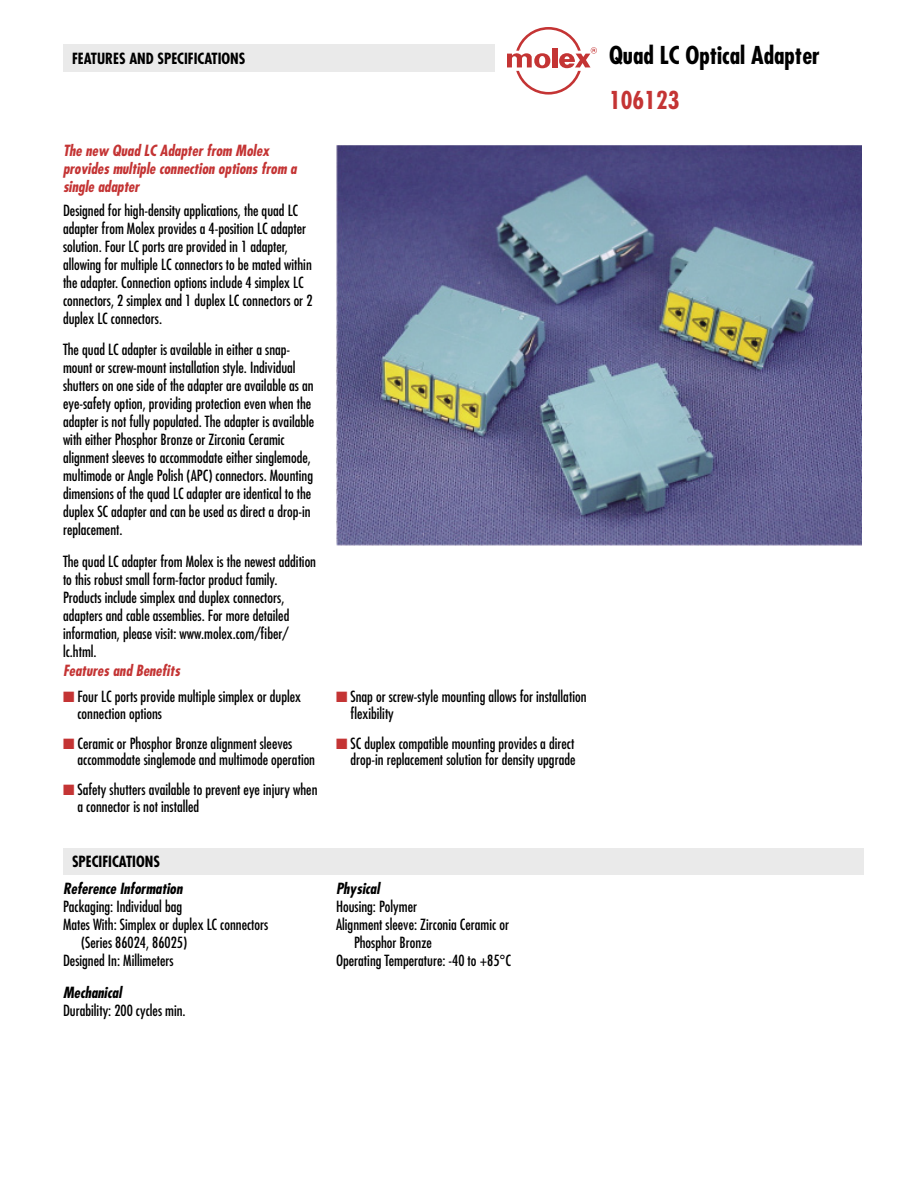
<style>
.page{position:relative;width:918px;height:1188px;background:#fff}
.page>*{position:absolute;margin:0;border:0;box-sizing:border-box;transform-origin:0 0}
.t1{font:700 condensed 24px "Futura";color:#000}
.t2{font:700 condensed 24px "Futura";color:#c43434}
.t3{font:condensed 15px/18px "Futura";color:#000}
.t4{font:italic 700 condensed 15px/18px "Futura";color:#c43434}
.t5{font:700 condensed 15px "Futura";color:#000}
.t6{font:italic 700 condensed 15px "Futura";color:#000}
.s1{color:#c43434}
</style>
<div class="page">
<div style="left:63px;top:45px;width:432px;height:27px;background:#eaeaea"></div>
<svg style="left:507px;top:27px;width:90px;height:68px"></svg>
<div style="left:63px;top:848px;width:801px;height:27px;background:#eaeaea"></div>
<img style="left:336px;top:144px;width:525px;height:402px">
<p class="t5" style="left:72px;top:49px;width:175px">FEATURES AND SPECIFICATIONS</p>
<h1 class="t1" style="left:609px;top:40px;width:212px">Quad LC Optical Adapter</h1>
<h1 class="t2" style="left:609px;top:85px;width:72px">106123</h1>
<p class="t4" style="left:63px;top:141px;width:235px">The new Quad LC Adapter from Molex provides multiple connection options from a single adapter</p>
<p class="t3" style="left:63px;top:201px;width:251px">Designed for high-density applications, the quad LC adapter from Molex provides a 4-position LC adapter solution. Four LC ports are provided in 1 adapter, allowing for multiple LC connectors to be mated within the adapter. Connection options include 4 simplex LC connectors, 2 simplex and 1 duplex LC connectors or 2 duplex LC connectors.</p>
<p class="t3" style="left:63px;top:340px;width:253px">The quad LC adapter is available in either a snap&shy;mount or screw-mount installation style. Individual shutters on one side of the adapter are available as an eye-safety option, providing protection even when the adapter is not fully populated. The adapter is available with either Phosphor Bronze or Zirconia Ceramic alignment sleeves to accommodate either singlemode, multimode or Angle Polish (APC) connectors. Mounting dimensions of the quad LC adapter are identical to the duplex SC adapter and can be used as direct a drop-in replacement.</p>
<p class="t3" style="left:63px;top:552px;width:255px">The quad LC adapter from Molex is the newest addition to this robust small form-factor product family.<br>Products include simplex and duplex connectors, adapters and cable assemblies. For more detailed information, please visit: www.molex.com/fiber/ lc.html.</p>
<p class="t4" style="left:63px;top:662px;width:119px">Features and Benefits</p>
<p class="t3" style="left:77px;top:688px;width:225px;line-height:16.5px;text-indent:-14px"><span class="s1">■</span> Four LC ports provide multiple simplex or duplex connection options</p>
<p class="t3" style="left:77px;top:735px;width:239px;line-height:16.5px;text-indent:-14px"><span class="s1">■</span> Ceramic or Phosphor Bronze alignment sleeves accommodate singlemode and multimode operation</p>
<p class="t3" style="left:77px;top:781px;width:242px;line-height:16.5px;text-indent:-14px"><span class="s1">■</span> Safety shutters available to prevent eye injury when a connector is not installed</p>
<p class="t5" style="left:72px;top:852px;width:89px">SPECIFICATIONS</p>
<p class="t6" style="left:63px;top:879px;width:121px">Reference Information</p>
<p class="t3" style="left:63px;top:897px;width:121px">Packaging: Individual bag</p>
<p class="t3" style="left:63px;top:915px;width:207px">Mates With: Simplex or duplex LC connectors</p>
<p class="t3" style="left:81px;top:933px;width:108px">(Series 86024, 86025)</p>
<p class="t3" style="left:63px;top:951px;width:112px">Designed In: Millimeters</p>
<p class="t6" style="left:63px;top:983px;width:60px">Mechanical</p>
<p class="t3" style="left:63px;top:1001px;width:124px">Durability: 200 cycles min.</p>
<p class="t3" style="left:350px;top:688px;width:237px;line-height:16.5px;text-indent:-14px"><span class="s1">■</span> Snap or screw-style mounting allows for installation flexibility</p>
<p class="t3" style="left:336px;top:735px;width:241px;line-height:16.5px;text-align:right"><span class="s1">■</span> SC duplex compatible mounting provides a direct drop-in replacement solution for density upgrade</p>
<p class="t6" style="left:336px;top:879px;width:45px">Physical</p>
<p class="t3" style="left:336px;top:897px;width:83px">Housing: Polymer</p>
<p class="t3" style="left:336px;top:915px;width:175px">Alignment sleeve: Zirconia Ceramic or</p>
<p class="t3" style="left:354px;top:933px;width:79px">Phosphor Bronze</p>
<p class="t3" style="left:336px;top:951px;width:177px">Operating Temperature: -40 to +85°C</p>
</div>
